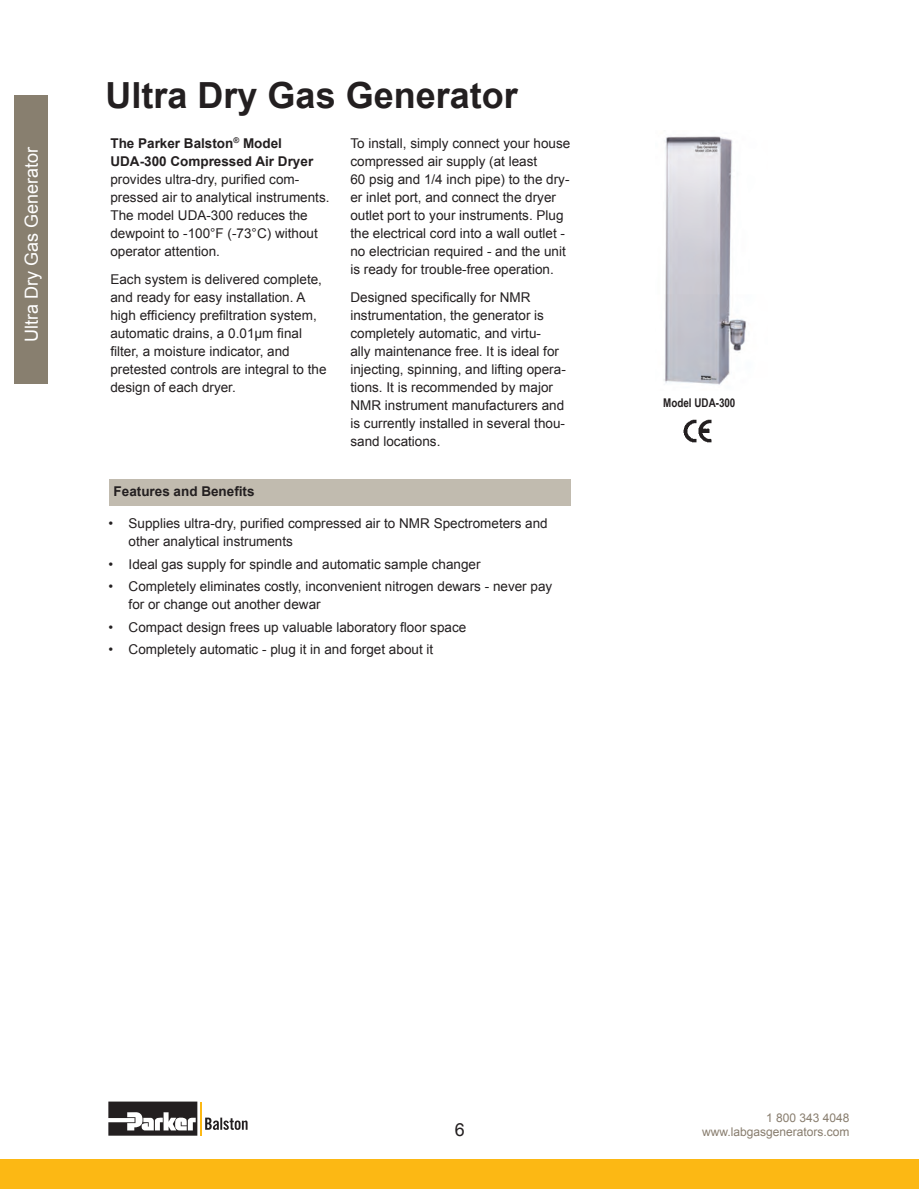
<style>
.page{position:relative;width:919px;height:1189px;background:#fff}
.page>*{position:absolute;margin:0;border:0;box-sizing:border-box;transform-origin:0 0}
.t1{font:700 36px "Arial";color:#231f20}
.t2{font:18px "Arial";color:#fff}
.t3{font:18px "Arial";color:#231f20}
.t4{font:13.5px/18px "Arial";color:#231f20}
.t5{font:700 13.5px "Arial";color:#231f20}
.t6{font:12px/14.4px "Arial";color:#887d6e;text-align:right}
.t7{font:700 12px "Arial Narrow";color:#231f20}
.s1{font-weight:700}
</style>
<div class="page">
<div style="left:14px;top:95px;width:34px;height:289px;background:#887f6f"></div>
<svg style="left:205px;top:1117px;width:43px;height:13px"></svg>
<svg style="left:108px;top:1101px;width:89px;height:34px"></svg>
<hr style="left:200px;top:1102px;width:2px;height:33px;background:#fcb814">
<div style="left:0;top:1159px;width:919px;height:30px;background:#fcb814"></div>
<img style="left:683px;top:419px;width:29px;height:24px">
<img style="left:664px;top:136px;width:82px;height:249px">
<div style="left:109px;top:479px;width:461px;height:26px;background:#c1bbaf"></div>
<p class="t2" style="left:20px;top:342px;width:197px;rotate:-90deg">Ultra Dry Gas Generator</p>
<p class="t1" style="left:106px;top:72px;width:414px">Ultra Dry Gas Generator</p>
<p class="t4" style="left:110px;top:134px;width:221px"><span class="s1">The Parker Balston</span><sup>®</sup> <span class="s1">Model<br>UDA-300 Compressed Air Dryer </span>provides ultra-dry, purified com&shy;pressed air to analytical instruments.<br>The model UDA-300 reduces the dewpoint to -100°F (-73°C) without operator attention.</p>
<p class="t4" style="left:110px;top:270px;width:218px">Each system is delivered complete, and ready for easy installation. A high efficiency prefiltration system, automatic drains, a 0.01µm final filter, a moisture indicator, and pretested controls are integral to the design of each dryer.</p>
<p class="t5" style="left:114px;top:482px;width:143px">Features and Benefits</p>
<p class="t4" style="left:350px;top:134px;width:221px">To install, simply connect your house compressed air supply (at least<br>60 psig and 1/4 inch pipe) to the dry&shy;er inlet port, and connect the dryer outlet port to your instruments. Plug the electrical cord into a wall outlet - no electrician required - and the unit is ready for trouble-free operation.</p>
<p class="t4" style="left:350px;top:288px;width:217px">Designed specifically for NMR instrumentation, the generator is completely automatic, and virtu-<br>ally maintenance free. It is ideal for injecting, spinning, and lifting opera&shy;tions. It is recommended by major NMR instrument manufacturers and is currently installed in several thou&shy;sand locations.</p>
<p class="t4" style="left:129px;top:515px;width:421px;text-indent:-20px">• Supplies ultra-dry, purified compressed air to NMR Spectrometers and other analytical instruments</p>
<p class="t4" style="left:108px;top:555px;width:374px">• Ideal gas supply for spindle and automatic sample changer</p>
<p class="t4" style="left:129px;top:578px;width:425px;text-indent:-20px">• Completely eliminates costly, inconvenient nitrogen dewars - never pay for or change out another dewar</p>
<p class="t4" style="left:108px;top:618px;width:359px">• Compact design frees up valuable laboratory floor space</p>
<p class="t4" style="left:108px;top:641px;width:326px">• Completely automatic - plug it in and forget about it</p>
<p class="t7" style="left:663px;top:394px;width:74px">Model UDA-300</p>
<h2 class="t3" style="left:455px;top:1117px;width:12px">6</h2>
<p class="t6" style="left:702px;top:1110px;width:149px">1 800 343 4048 www.labgasgenerators.com</p>
</div>
